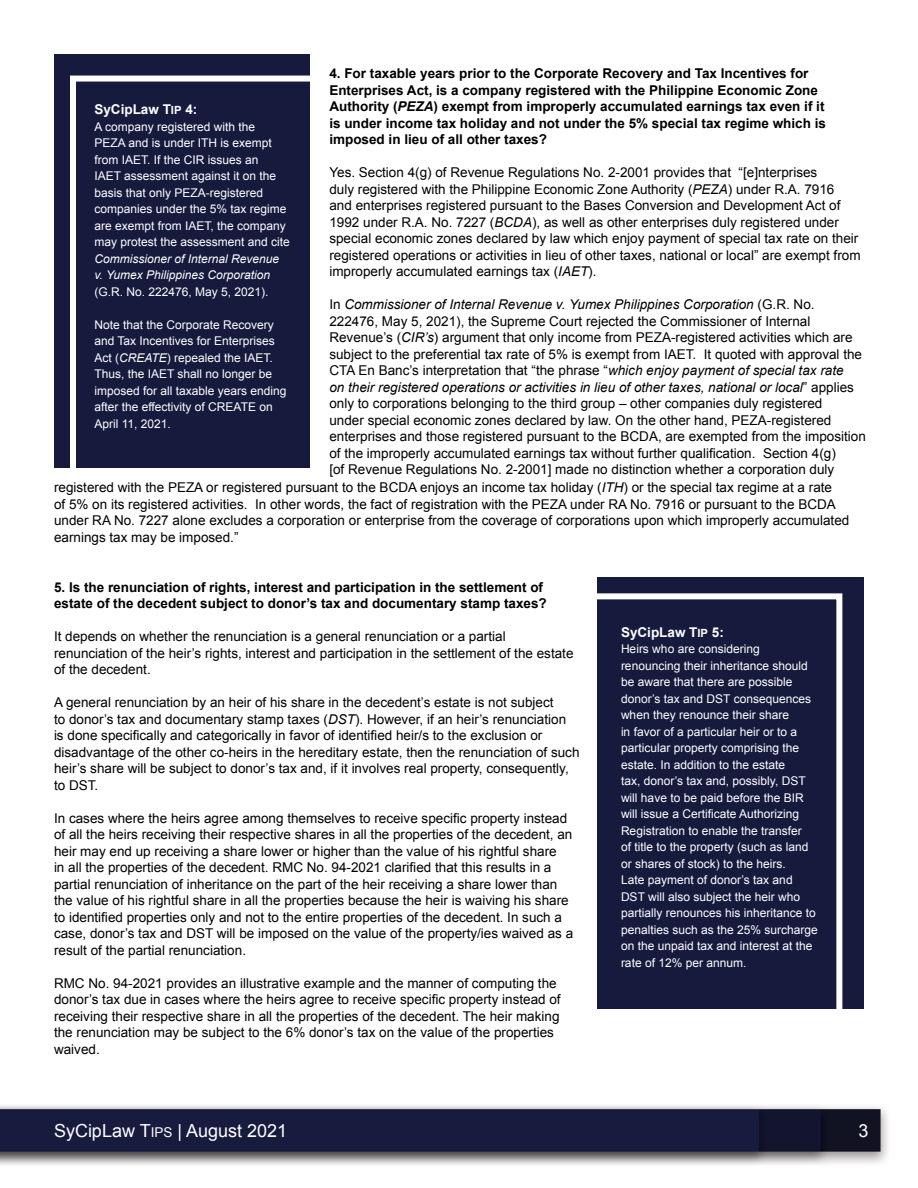
<style>
.page{position:relative;width:918px;height:1188px;background:#fff}
.page>*{position:absolute;margin:0;border:0;box-sizing:border-box;transform-origin:0 0}
.t1{font:18px "Arial";color:#fff}
.t2{font:13.5px/16.5px "Arial";color:#000}
.t3{font:700 13.5px/16.5px "Arial";color:#000}
.t4{font:700 13.5px "Arial";color:#fff}
.t5{font:12px/16.5px "Arial";color:#fff}
.t6{font:italic 12px/16.5px "Arial";color:#fff}
.s1{font-size:11.25px}
.s2{font-style:italic}
.s3{font-size:13.5px}
</style>
<div class="page">
<img style="left:0;top:577px;width:888px;height:588px">
<div style="left:54px;top:54px;width:256px;height:414px;background:#161a3d"></div>
<div style="left:70px;top:76px;width:254px;height:419px;border:6px solid #fff"></div>
<div style="left:598px;top:578px;width:266px;height:431px;background:#161a3d"></div>
<div style="left:578px;top:593px;width:264px;height:446px;border:6px solid #fff"></div>
<p class="t4" style="left:94px;top:101px;width:104px">SyCipLaw T<span class="s1">IP</span> 4:</p>
<p class="t5" style="left:94px;top:118px;width:197px">A company registered with the<br>PEZA and is under ITH is exempt from IAET. If the CIR issues an<br>IAET assessment against it on the basis that only PEZA-registered companies under the 5% tax regime are exempt from IAET, the company may protest the assessment and cite</p>
<p class="t6" style="left:94px;top:250px;width:186px">Commissioner of Internal Revenue v. Yumex Philippines Corporation</p>
<p class="t5" style="left:94px;top:283px;width:176px">(G.R. No. 222476, May 5, 2021).</p>
<p class="t5" style="left:94px;top:316px;width:194px">Note that the Corporate Recovery and Tax Incentives for Enterprises<br>Act (<span class="s2">CREATE</span>) repealed the IAET.<br>Thus, the IAET shall no longer be imposed for all taxable years ending after the effectivity of CREATE on<br>April 11, 2021.</p>
<p class="t3" style="left:329px;top:66px;width:498px">4. For taxable years prior to the Corporate Recovery and Tax Incentives for Enterprises Act, is a company registered with the Philippine Economic Zone Authority (<span class="s2">PEZA</span>) exempt from improperly accumulated earnings tax even if it is under income tax holiday and not under the 5% special tax regime which is imposed in lieu of all other taxes?</p>
<p class="t2" style="left:329px;top:165px;width:533px">Yes. Section 4(g) of Revenue Regulations No. 2-2001 provides that “[e]nterprises<br>duly registered with the Philippine Economic Zone Authority (<span class="s2">PEZA</span>) under R.A. 7916<br>and enterprises registered pursuant to the Bases Conversion and Development Act of 1992 under R.A. No. 7227 (<span class="s2">BCDA</span>), as well as other enterprises duly registered under special economic zones declared by law which enjoy payment of special tax rate on their registered operations or activities in lieu of other taxes, national or local” are exempt from improperly accumulated earnings tax (<span class="s2">IAET</span>).</p>
<p class="t2" style="left:329px;top:297px;width:538px">In <span class="s2">Commissioner of Internal Revenue v. Yumex Philippines Corporation</span> (G.R. No.<br>222476, May 5, 2021), the Supreme Court rejected the Commissioner of Internal Revenue’s (<span class="s2">CIR’s</span>) argument that only income from PEZA-registered activities which are subject to the preferential tax rate of 5% is exempt from IAET. It quoted with approval the CTA En Banc’s interpretation that “the phrase “<span class="s2">which enjoy payment of special tax rate<br>on their registered operations or activities in lieu of other taxes, national or local</span>” applies only to corporations belonging to the third group – other companies duly registered<br>under special economic zones declared by law. On the other hand, PEZA-registered enterprises and those registered pursuant to the BCDA, are exempted from the imposition of the improperly accumulated earnings tax without further qualification. Section 4(g)<br>[of Revenue Regulations No. 2-2001] made no distinction whether a corporation duly</p>
<p class="t2" style="left:54px;top:479px;width:797px">registered with the PEZA or registered pursuant to the BCDA enjoys an income tax holiday (<span class="s2">ITH</span>) or the special tax regime at a rate<br>of 5% on its registered activities. In other words, the fact of registration with the PEZA under RA No. 7916 or pursuant to the BCDA under RA No. 7227 alone excludes a corporation or enterprise from the coverage of corporations upon which improperly accumulated earnings tax may be imposed.”</p>
<p class="t3" style="left:54px;top:579px;width:494px">5. Is the renunciation of rights, interest and participation in the settlement of estate of the decedent subject to donor’s tax and documentary stamp taxes?</p>
<p class="t2" style="left:54px;top:628px;width:521px">It depends on whether the renunciation is a general renunciation or a partial renunciation of the heir’s rights, interest and participation in the settlement of the estate of the decedent.</p>
<p class="t2" style="left:54px;top:694px;width:527px">A general renunciation by an heir of his share in the decedent’s estate is not subject<br>to donor’s tax and documentary stamp taxes (<span class="s2">DST</span>). However, if an heir’s renunciation<br>is done specifically and categorically in favor of identified heir/s to the exclusion or disadvantage of the other co-heirs in the hereditary estate, then the renunciation of such heir’s share will be subject to donor’s tax and, if it involves real property, consequently, to DST.</p>
<p class="t2" style="left:54px;top:810px;width:521px">In cases where the heirs agree among themselves to receive specific property instead of all the heirs receiving their respective shares in all the properties of the decedent, an heir may end up receiving a share lower or higher than the value of his rightful share<br>in all the properties of the decedent. RMC No. 94-2021 clarified that this results in a partial renunciation of inheritance on the part of the heir receiving a share lower than the value of his rightful share in all the properties because the heir is waiving his share to identified properties only and not to the entire properties of the decedent. In such a case, donor’s tax and DST will be imposed on the value of the property/ies waived as a result of the partial renunciation.</p>
<p class="t2" style="left:54px;top:975px;width:508px">RMC No. 94-2021 provides an illustrative example and the manner of computing the donor’s tax due in cases where the heirs agree to receive specific property instead of receiving their respective share in all the properties of the decedent. The heir making the renunciation may be subject to the 6% donor’s tax on the value of the properties waived.</p>
<p class="t4" style="left:621px;top:623px;width:104px">SyCipLaw T<span class="s1">IP</span> 5:</p>
<p class="t5" style="left:621px;top:641px;width:198px">Heirs who are considering renouncing their inheritance should be aware that there are possible donor’s tax and DST consequences when they renounce their share<br>in favor of a particular heir or to a particular property comprising the estate. In addition to the estate<br>tax, donor’s tax and, possibly, DST will have to be paid before the BIR will issue a Certificate Authorizing Registration to enable the transfer<br>of title to the property (such as land or shares of stock) to the heirs.<br>Late payment of donor’s tax and DST will also subject the heir who partially renounces his inheritance to penalties such as the 25% surcharge on the unpaid tax and interest at the rate of 12% per annum.</p>
<p class="t4" style="left:661px;top:633px;width:104px">SyCipLaw T<span class="s1">IP</span> 4:</p>
<p class="t5" style="left:661px;top:653px;width:140px;line-height:21px">Make sure to use the latest version of BIR Form<br>No. 1709 (Information<br>Return on Transactions with Related Party).</p>
<h1 class="t1" style="left:54px;top:1118px;width:235px">SyCipLaw T<span class="s3">IPS</span> | August 2021</h1>
<h1 class="t1" style="left:858px;top:1118px;width:12px">3</h1>
</div>
